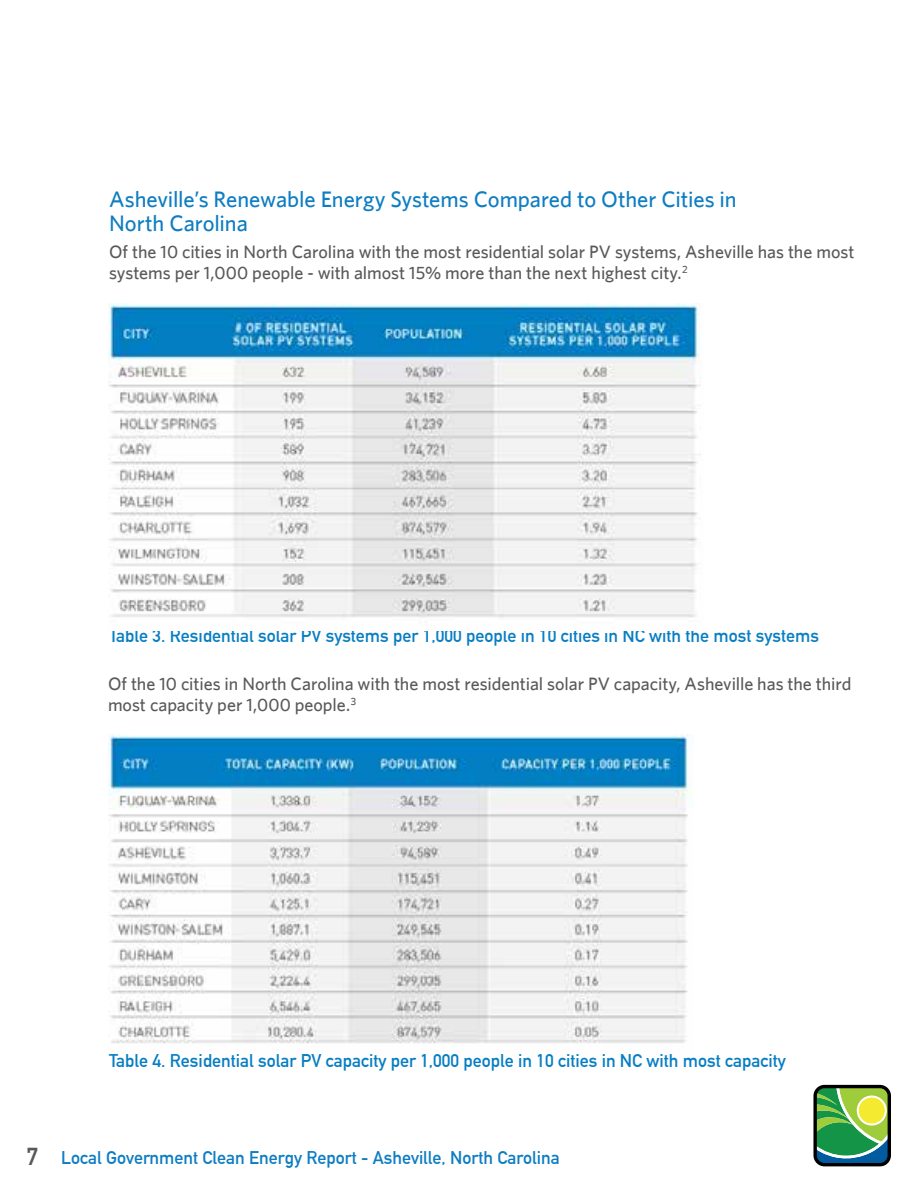
<style>
.page{position:relative;width:918px;height:1188px;background:#fff}
.page>*{position:absolute;margin:0;border:0;box-sizing:border-box;transform-origin:0 0}
.t1{font:500 22.5px/24px "Whitney";letter-spacing:-.005em;color:#0e7dc2}
.t2{font:500 18px/21px "Whitney";letter-spacing:-.005em;color:#58595b}
.t3{font:700 18px "DIN Alternate";color:#077ec3}
.t4{font:700 18px "DIN Alternate";color:#0e7dc2}
.s1{font-size:24px;color:#58595b}
</style>
<div class="page">
<svg style="left:813px;top:1085px;width:78px;height:81px;background:#5f9956"></svg>
<img style="left:108px;top:303px;width:593px;height:315px">
<img style="left:108px;top:734px;width:586px;height:310px">
<p class="t1" style="left:109px;top:187px;width:629px">Asheville’s Renewable Energy Systems Compared to Other Cities in<br>North Carolina</p>
<p class="t2" style="left:109px;top:241px;width:747px">Of the 10 cities in North Carolina with the most residential solar PV systems, Asheville has the most systems per 1,000 people - with almost 15% more than the next highest city.<sup>2</sup></p>
<p class="t3" style="left:109px;top:622px;width:712px">Table 3. Residential solar PV systems per 1,000 people in 10 cities in NC with the most systems</p>
<p class="t2" style="left:108px;top:672px;width:745px">Of the 10 cities in North Carolina with the most residential solar PV capacity, Asheville has the third most capacity per 1,000 people.<sup>3</sup></p>
<p class="t3" style="left:109px;top:1047px;width:678px">Table 4. Residential solar PV capacity per 1,000 people in 10 cities in NC with most capacity</p>
<p class="t4" style="left:27px;top:1144px;width:535px"><span class="s1">7</span> Local Government Clean Energy Report - Asheville, North Carolina</p>
</div>
